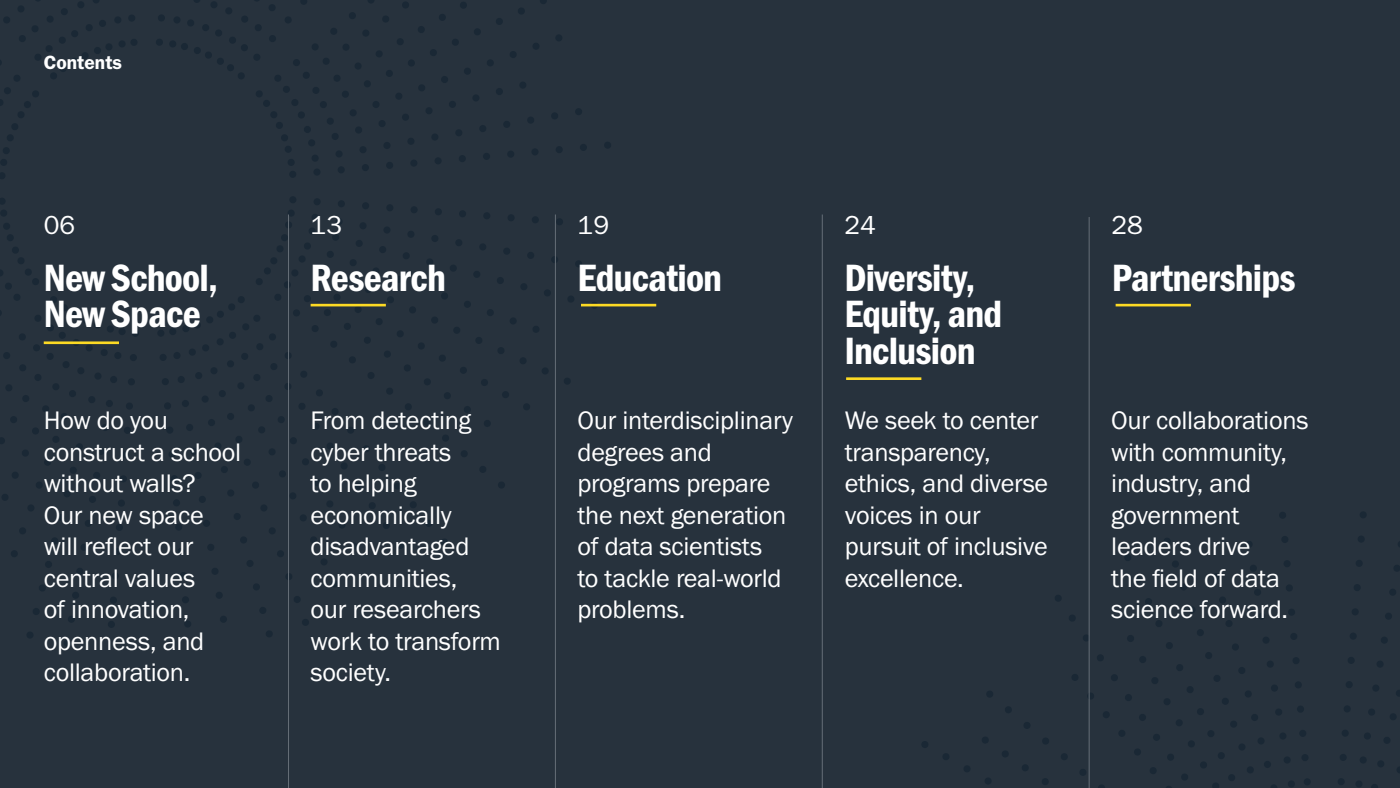
<style>
.page{position:relative;width:1400px;height:788px;background:#27323d}
.page>*{position:absolute;margin:0;border:0;box-sizing:border-box;transform-origin:0 0}
.t1{font:39.38px/36.8px "Franklin Gothic URW Con Dem";letter-spacing:-.02em;color:#fff}
.t2{font:26.25px/31.5px "Franklin Gothic URW Boo";letter-spacing:-.01em;color:#fff}
.t3{font:26.25px "Franklin Gothic";color:#fff}
.t4{font:600 19.25px "Franklin Gothic";color:#fff}
</style>
<div class="page">
<svg style="left:64px;top:640px;width:6px;height:6px"></svg>
<svg style="left:498px;top:482px;width:7px;height:6px"></svg>
<svg style="left:441px;top:539px;width:7px;height:6px"></svg>
<svg style="left:302px;top:619px;width:7px;height:7px"></svg>
<svg style="left:604px;top:142px;width:7px;height:6px"></svg>
<svg style="left:591px;top:302px;width:7px;height:7px"></svg>
<svg style="left:564px;top:378px;width:7px;height:6px"></svg>
<svg style="left:404px;top:2px;width:87px;height:425px"></svg>
<svg style="left:338px;top:0;width:66px;height:549px"></svg>
<svg style="left:0;top:0;width:338px;height:587px"></svg>
<svg style="left:266px;top:631px;width:6px;height:6px"></svg>
<svg style="left:27px;top:632px;width:6px;height:6px"></svg>
<svg style="left:32px;top:0;width:231px;height:615px"></svg>
<svg style="left:1279px;top:512px;width:7px;height:7px"></svg>
<svg style="left:922px;top:535px;width:478px;height:253px"></svg>
<svg style="left:1360px;top:512px;width:6px;height:6px"></svg>
<svg style="left:1210px;top:548px;width:190px;height:240px"></svg>
<hr style="left:288px;top:214px;width:1px;height:574px;background:#666f78">
<hr style="left:555px;top:214px;width:1px;height:574px;background:#666f78">
<hr style="left:822px;top:214px;width:1px;height:574px;background:#666f78">
<hr style="left:1089px;top:217px;width:1px;height:571px;background:#666f78">
<hr style="left:44px;top:341px;width:75px;height:3px;background:#fdda24">
<hr style="left:846px;top:377px;width:75px;height:3px;background:#fdda24">
<hr style="left:311px;top:304px;width:75px;height:2px;background:#fdda24">
<hr style="left:1116px;top:304px;width:75px;height:2px;background:#fdda24">
<hr style="left:581px;top:304px;width:75px;height:2px;background:#fdda24">
<p class="t4" style="left:44px;top:51px;width:80px">Contents</p>
<p class="t3" style="left:44px;top:210px;width:33px">06</p>
<p class="t3" style="left:311px;top:210px;width:33px">13</p>
<p class="t3" style="left:578px;top:210px;width:33px">19</p>
<p class="t3" style="left:844px;top:210px;width:33px">24</p>
<p class="t3" style="left:1112px;top:210px;width:33px">28</p>
<h1 class="t1" style="left:844px;top:257px;width:133px">Diversity,</h1>
<h1 class="t1" style="left:1112px;top:257px;width:185px">Partnerships</h1>
<h1 class="t1" style="left:844px;top:294px;width:159px">Equity, and<br>Inclusion</h1>
<h1 class="t1" style="left:44px;top:257px;width:176px">New School,</h1>
<h1 class="t1" style="left:311px;top:257px;width:137px">Research</h1>
<h1 class="t1" style="left:577px;top:257px;width:146px">Education</h1>
<h1 class="t1" style="left:44px;top:294px;width:159px">New Space</h1>
<p class="t2" style="left:44px;top:404px;width:199px">How do you construct a school without walls?<br>Our new space will reflect our central values<br>of innovation, openness, and collaboration.</p>
<p class="t2" style="left:311px;top:404px;width:192px">From detecting cyber threats<br>to helping economically disadvantaged communities,<br>our researchers work to transform society.</p>
<p class="t2" style="left:578px;top:404px;width:217px">Our interdisciplinary degrees and programs prepare the next generation of data scientists<br>to tackle real-world problems.</p>
<p class="t2" style="left:845px;top:404px;width:205px">We seek to center transparency, ethics, and diverse voices in our pursuit of inclusive excellence.</p>
<p class="t2" style="left:1111px;top:404px;width:199px">Our collaborations with community, industry, and government leaders drive<br>the field of data science forward.</p>
</div>
